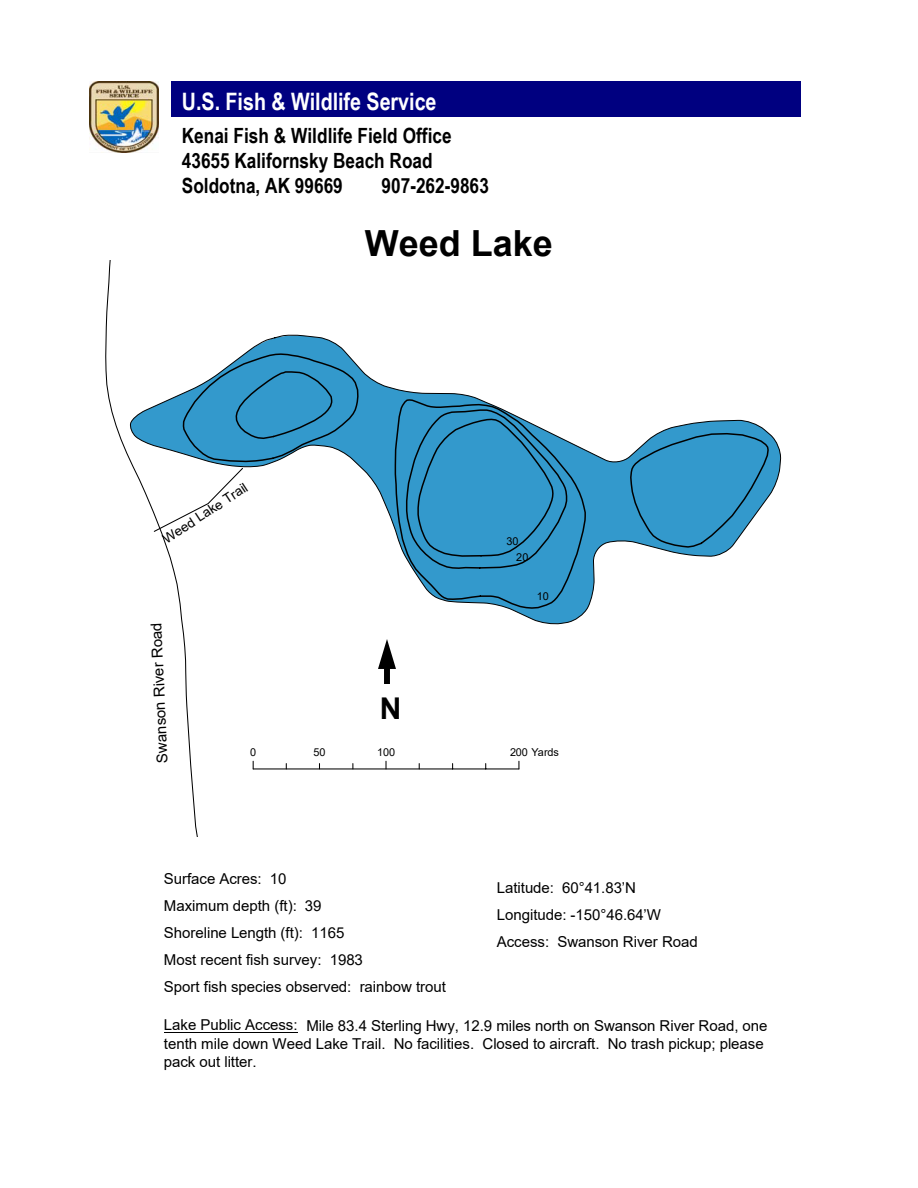
<style>
.page{position:relative;width:918px;height:1188px;background:#fff}
.page>*{position:absolute;margin:0;border:0;box-sizing:border-box;transform-origin:0 0}
.t1{font:700 36px "Arial";color:#000}
.t2{font:700 30px "Arial";color:#000}
.t3{font:700 24px "Arial Narrow";color:#fff}
.t4{font:700 21px/25px "Arial Narrow";color:#000}
.t5{font:15px/18.1px "Arial";letter-spacing:-.005em;color:#000}
.t6{font:13.5px "Arial";color:#000}
.t7{font:10.95px "Arial";letter-spacing:-.01em;color:#000}
</style>
<div class="page">
<hr style="left:253px;top:768px;width:266px;height:1px;background:#000">
<svg style="left:385px;top:761px;width:2px;height:8px"></svg>
<hr style="left:164px;top:1032px;width:133px;height:1px;background:#000">
<img style="left:90px;top:81px;width:68px;height:72px">
<div style="left:171px;top:81px;width:630px;height:36px;background:#000080"></div>
<svg style="left:245px;top:334px;width:536px;height:291px"></svg>
<svg style="left:394px;top:398px;width:193px;height:212px;background:#489bc4"></svg>
<svg style="left:629px;top:432px;width:141px;height:116px;background:#439bc8"></svg>
<svg style="left:202px;top:353px;width:157px;height:180px"></svg>
<div style="left:612px;top:303px;width:34px;height:35px;background:#fff"></div>
<svg style="left:378px;top:639px;width:18px;height:45px"></svg>
<div style="left:648px;top:261px;width:189px;height:117px;background:#fff"></div>
<svg style="left:105px;top:260px;width:97px;height:576px"></svg>
<p class="t3" style="left:182px;top:83px;width:256px">U.S. Fish &amp; Wildlife Service</p>
<p class="t4" style="left:182px;top:122px;width:271px">Kenai Fish &amp; Wildlife Field Office<br>43655 Kalifornsky Beach Road<br>Soldotna, AK 99669</p>
<p class="t4" style="left:382px;top:172px;width:109px">907-262-9863</p>
<h1 class="t1" style="left:365px;top:218px;width:190px">Weed Lake</h1>
<p class="t6" style="left:159px;top:532px;width:100px;rotate:-33deg">Weed Lake Trail</p>
<p class="t7" style="left:507px;top:533px;width:13px">30</p>
<p class="t7" style="left:516px;top:550px;width:14px">20</p>
<p class="t7" style="left:537px;top:589px;width:13px">10</p>
<p class="t5" style="left:154px;top:763px;width:142px;rotate:-93deg">Swanson R vi er Road</p>
<h2 class="t2" style="left:380px;top:687px;width:23px">N</h2>
<p class="t7" style="left:250px;top:744px;width:8px">0</p>
<p class="t7" style="left:314px;top:744px;width:13px">50</p>
<p class="t7" style="left:377px;top:744px;width:19px">100</p>
<p class="t7" style="left:510px;top:744px;width:51px">200 Yards</p>
<p class="t5" style="left:164px;top:870px;width:124px">Surface Acres: 10</p>
<p class="t5" style="left:164px;top:897px;width:159px">Maximum depth (ft): 39</p>
<p class="t5" style="left:164px;top:924px;width:182px">Shoreline Length (ft): 1165</p>
<p class="t5" style="left:497px;top:879px;width:141px">Latitude: 60°41.83’N</p>
<p class="t5" style="left:497px;top:906px;width:166px">Longitude: -150°46.64’W</p>
<p class="t5" style="left:497px;top:933px;width:202px">Access: Swanson River Road</p>
<p class="t5" style="left:164px;top:951px;width:201px">Most recent fish survey: 1983</p>
<p class="t5" style="left:164px;top:978px;width:283px">Sport fish species observed: rainbow trout</p>
<p class="t5" style="left:164px;top:1016px;width:605px">Lake Public Access: Mile 83.4 Sterling Hwy, 12.9 miles north on Swanson River Road, one tenth mile down Weed Lake Trail. No facilities. Closed to aircraft. No trash pickup; please pack out litter.</p>
</div>
